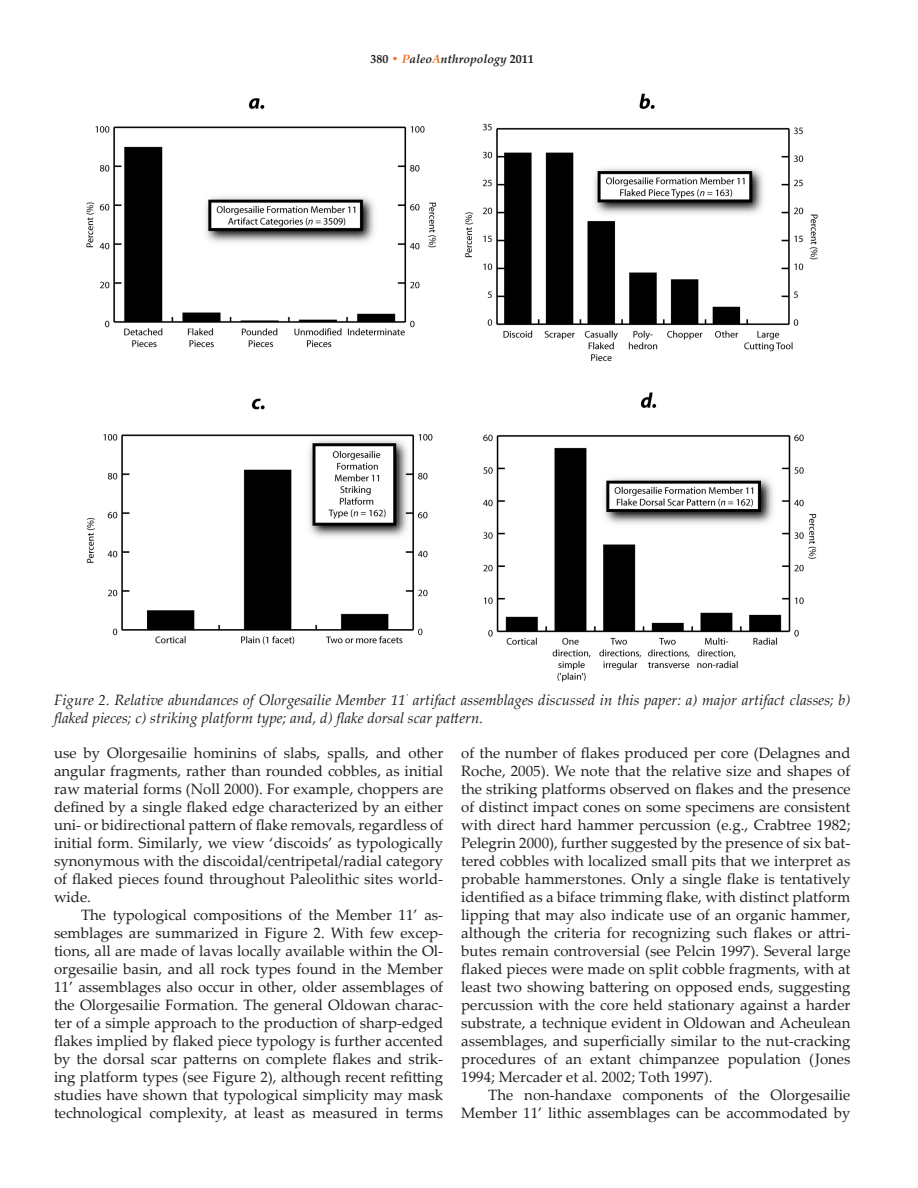
<style>
.page{position:relative;width:918px;height:1188px;background:#fff}
.page>*{position:absolute;margin:0;border:0;box-sizing:border-box;transform-origin:0 0}
.article_paragraph{font:15px/18px "Palatino Linotype";color:#231f20;text-align:justify}
.article_first_paragr{font:15px/18px "Palatino Linotype";color:#231f20;text-align:justify}
.figure_caption{font:italic 15px/18px "Palatino Linotype";color:#231f20}
.t1{font:italic 700 12px "Palatino Linotype";color:#231f20}
.s1{font-style:normal}
.s2{font-style:normal;color:#f36e21}
.s3{color:#f36e21}
</style>
<div class="page">
<img style="left:86px;top:93px;width:732px;height:589px">
<p class="t1" style="left:370px;top:50px;width:165px"><span class="s1">380</span> <span class="s2">•</span> <span class="s3">P</span>aleo<span class="s3">A</span>nthropology <span class="s1">2011</span></p>
<p class="figure_caption" style="left:54px;top:690px;width:798px">Figure 2. Relative abundances of Olorgesailie Member 11<sup>’</sup> artifact assemblages discussed in this paper: a) major artifact classes; b) flaked pieces; c) striking platform type; and, d) flake dorsal scar pattern.</p>
<p class="article_first_paragr" style="left:54px;top:743px;width:391px">use by Olorgesailie hominins of slabs, spalls, and other angular fragments, rather than rounded cobbles, as initial raw material forms (Noll 2000). For example, choppers are defined by a single flaked edge characterized by an either uni- or bidirectional pattern of flake removals, regardless of initial form. Similarly, we view ‘discoids’ as typologically synonymous with the discoidal/centripetal/radial category of flaked pieces found throughout Paleolithic sites world&shy;wide.</p>
<p class="article_paragraph" style="left:54px;top:905px;width:391px;text-indent:27px">The typological compositions of the Member 11’ as&shy;semblages are summarized in Figure 2. With few excep&shy;tions, all are made of lavas locally available within the Ol&shy;orgesailie basin, and all rock types found in the Member 11’ assemblages also occur in other, older assemblages of the Olorgesailie Formation. The general Oldowan charac&shy;ter of a simple approach to the production of sharp-edged flakes implied by flaked piece typology is further accented by the dorsal scar patterns on complete flakes and strik&shy;ing platform types (see Figure 2), although recent refitting studies have shown that typological simplicity may mask technological complexity, at least as measured in terms</p>
<p class="article_paragraph" style="left:461px;top:743px;width:391px">of the number of flakes produced per core (Delagnes and Roche, 2005). We note that the relative size and shapes of the striking platforms observed on flakes and the presence of distinct impact cones on some specimens are consistent with direct hard hammer percussion (e.g., Crabtree 1982; Pelegrin 2000), further suggested by the presence of six bat&shy;tered cobbles with localized small pits that we interpret as probable hammerstones. Only a single flake is tentatively identified as a biface trimming flake, with distinct platform lipping that may also indicate use of an organic hammer, although the criteria for recognizing such flakes or attri&shy;butes remain controversial (see Pelcin 1997). Several large flaked pieces were made on split cobble fragments, with at least two showing battering on opposed ends, suggesting percussion with the core held stationary against a harder substrate, a technique evident in Oldowan and Acheulean assemblages, and superficially similar to the nut-cracking procedures of an extant chimpanzee population (Jones 1994; Mercader et al. 2002; Toth 1997).</p>
<p class="article_paragraph" style="left:461px;top:1085px;width:391px;text-align:right">The non-handaxe components of the Olorgesailie<br>Member 11’ lithic assemblages can be accommodated by</p>
</div>
